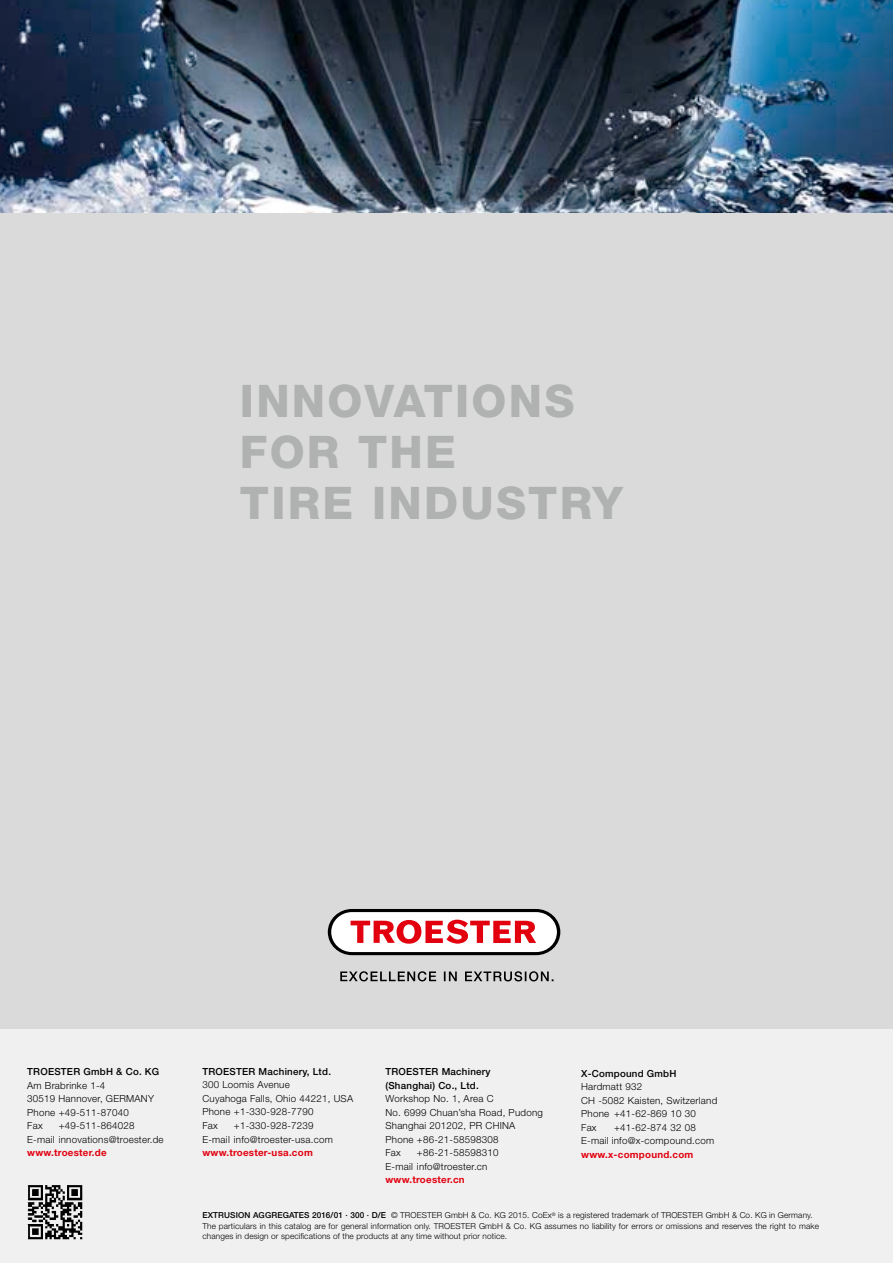
<style>
.page{position:relative;width:893px;height:1263px;background:#dadada}
.page>*{position:absolute;margin:0;border:0;box-sizing:border-box;transform-origin:0 0}
.t1{font:800 45px/51px "Helvetica Neue";letter-spacing:.05em;color:#b0b1b1}
.t2{font:300 9.75px/13.5px "Helvetica Neue";letter-spacing:.025em;color:#000}
.t3{font:500 9.75px/13.5px "Helvetica Neue";letter-spacing:.025em;color:#000}
.t4{font:700 9.75px "Helvetica Neue";letter-spacing:.025em;color:#e2000f}
.t5{font:300 8.25px/10.5px "Helvetica Neue";letter-spacing:.015em;color:#000}
.s1{font-weight:500}
</style>
<div class="page">
<img style="left:0;top:0;width:893px;height:213px">
<svg style="left:328px;top:909px;width:232px;height:46px;background:#d2a2a5"></svg>
<svg style="left:340px;top:971px;width:214px;height:10px"></svg>
<div style="left:0;top:1029px;width:893px;height:234px;background:#f0f0f0"></div>
<img style="left:27px;top:1185px;width:55px;height:54px">
<h1 class="t1" style="left:240px;top:376px;width:384px">INNOVATIONS<br>FOR THE<br>TIRE INDUSTRY</h1>
<p class="t3" style="left:27px;top:1065px;width:134px">TROESTER GmbH &amp; Co. KG</p>
<p class="t2" style="left:27px;top:1078px;width:128px">Am Brabrinke 1-4<br>30519 Hannover, GERMANY<br>Phone +49-511-87040<br>Fax</p>
<p class="t2" style="left:27px;top:1118px;width:138px;text-align:center">+49-511-864028<br>E-mail innovations@troester.de</p>
<p class="t4" style="left:27px;top:1146px;width:81px">www.troester.de</p>
<p class="t3" style="left:202px;top:1065px;width:130px">TROESTER Machinery, Ltd.</p>
<p class="t2" style="left:202px;top:1078px;width:152px">300 Loomis Avenue<br>Cuyahoga Falls, Ohio 44221, USA<br>Phone +1-330-928-7790<br>Fax</p>
<p class="t2" style="left:202px;top:1118px;width:132px;text-indent:32px">+1-330-928-7239<br>E-mail info@troester-usa.com</p>
<p class="t4" style="left:202px;top:1146px;width:112px">www.troester-usa.com</p>
<p class="t3" style="left:385px;top:1065px;width:107px">TROESTER Machinery (Shanghai) Co., Ltd.</p>
<p class="t2" style="left:385px;top:1091px;width:159px">Workshop No. 1, Area C<br>No. 6999 Chuan’sha Road, Pudong<br>Shanghai 201202, PR CHINA<br>Phone +86-21-58598308<br>Fax</p>
<p class="t2" style="left:385px;top:1145px;width:115px;text-indent:32px">+86-21-58598310<br>E-mail info@troester.cn</p>
<p class="t4" style="left:385px;top:1173px;width:81px">www.troester.cn</p>
<p class="t3" style="left:581px;top:1066px;width:97px">X-Compound GmbH</p>
<p class="t2" style="left:581px;top:1080px;width:138px">Hardmatt 932<br>CH -5082 Kaisten, Switzerland<br>Phone +41-62-869 10 30<br>Fax</p>
<p class="t2" style="left:581px;top:1120px;width:135px;text-indent:33px">+41-62-874 32 08<br>E-mail info@x-compound.com</p>
<p class="t4" style="left:581px;top:1148px;width:114px">www.x-compound.com</p>
<p class="t5" style="left:202px;top:1210px;width:618px"><span class="s1">EXTRUSION AGGREGATES 2016/01 · 300 · D/E</span> © TROESTER GmbH &amp; Co. KG 2015. CoEx<sup>®</sup> is a registered trademark of TROESTER GmbH &amp; Co. KG in Germany.<br>The particulars in this catalog are for general information only. TROESTER GmbH &amp; Co. KG assumes no liability for errors or omissions and reserves the right to make changes in design or specifications of the products at any time without prior notice.</p>
</div>
